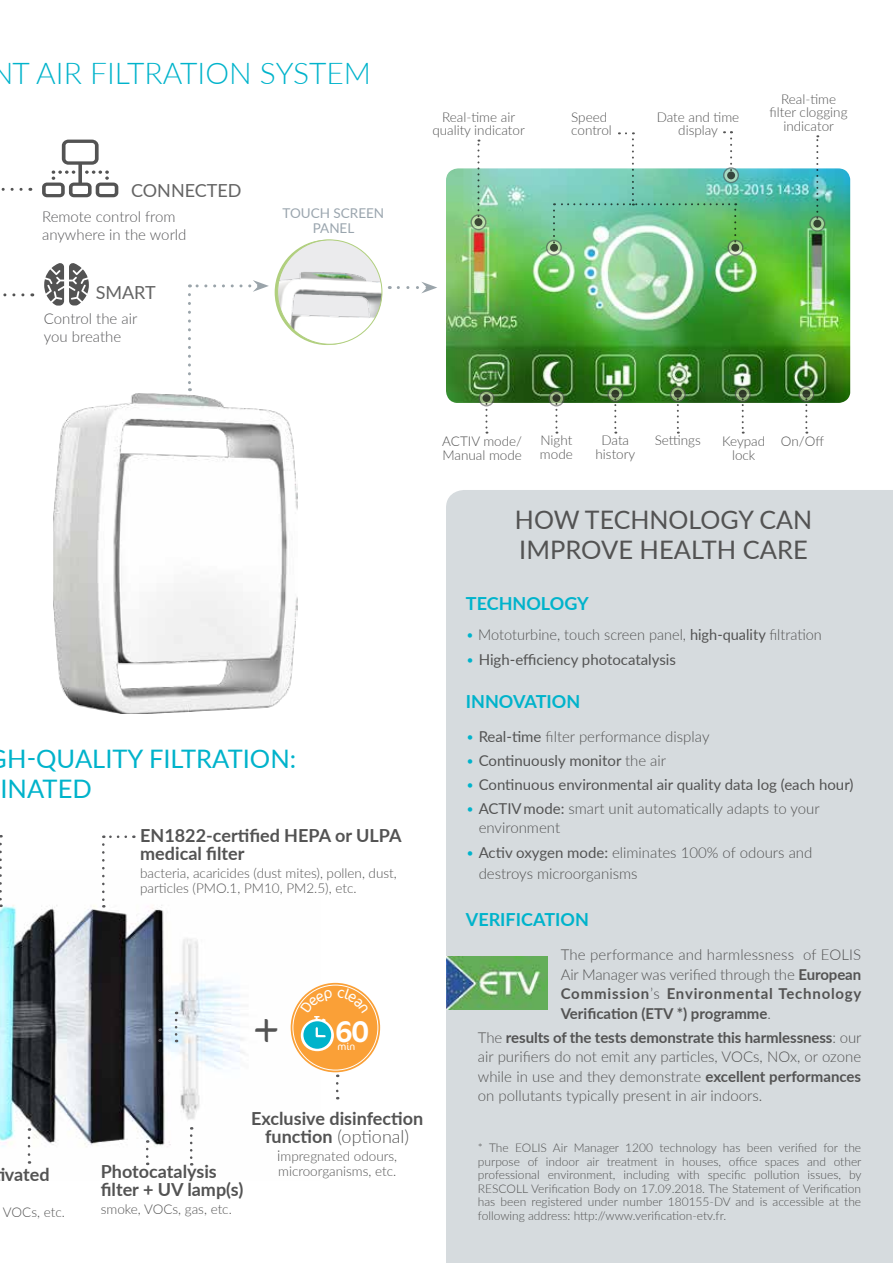
<style>
.page{position:relative;width:893px;height:1263px;background:#fff}
.page>*{position:absolute;margin:0;border:0;box-sizing:border-box;transform-origin:0 0}
.t1{font:300 45px "Cocon";color:#535353}
.t2{font:300 30px "Lato";color:#00b3cb}
.t3{font:30px "Cocon";color:#fff}
.t4{font:25.5px "Lato";color:#535353}
.t5{font:25.5px "Lato";color:#00b3cb}
.t6{font:700 18px/18px "Lato";color:#535353}
.t7{font:700 18px "Lato";color:#00b3cb}
.t8{font:18px "Lato";color:#646464}
.t9{font:300 15px/19.5px "Lato";color:#535353}
.t10{font:15px "Lato";color:#535353}
.t11{font:300 15px/18px "Lato";color:#58585a}
.t12{font:300 13.5px/13.6px "Lato";color:#535353}
.t13{font:13.5px "Lato";color:#9aa5ae}
.t14{font:300 12px/13.5px "Lato";color:#535353;text-align:justify}
.t15{font:300 10.05px "Cocon";color:#fff}
.s1{font-weight:300}
.s2{font-size:15px}
.s3{color:#00b3cb}
.s4{font-weight:400}
.s5{font-weight:300;color:#00b3cb}
.s6{font-weight:700}
</style>
<div class="page">
<img style="left:0;top:904px;width:320px;height:262px">
<img style="left:446px;top:168px;width:404px;height:235px">
<svg style="left:547px;top:240px;width:14px;height:15px"></svg>
<div style="left:546px;top:240px;width:16px;height:16px;border:1px solid #535353;border-radius:50%"></div>
<svg style="left:728px;top:240px;width:15px;height:15px"></svg>
<div style="left:727px;top:240px;width:16px;height:16px;border:1px solid #535353;border-radius:50%"></div>
<svg style="left:731px;top:244px;width:8px;height:8px"></svg>
<svg style="left:550px;top:244px;width:8px;height:8px"></svg>
<div style="left:723px;top:167px;width:16px;height:16px;border:1px solid #535353;border-radius:50%"></div>
<svg style="left:553px;top:131px;width:183px;height:118px"></svg>
<div style="left:727px;top:171px;width:8px;height:8px;background:#36463e;border-radius:50%"></div>
<svg style="left:810px;top:216px;width:15px;height:15px"></svg>
<div style="left:809px;top:216px;width:16px;height:16px;border:1px solid #535353;border-radius:50%"></div>
<svg style="left:816px;top:135px;width:2px;height:85px"></svg>
<svg style="left:813px;top:220px;width:8px;height:8px"></svg>
<svg style="left:670px;top:387px;width:15px;height:14px"></svg>
<div style="left:670px;top:386px;width:16px;height:16px;border:1px solid #535353;border-radius:50%"></div>
<svg style="left:677px;top:398px;width:2px;height:36px"></svg>
<div style="left:674px;top:390px;width:8px;height:8px;background:#323b2b;border-radius:50%"></div>
<svg style="left:608px;top:387px;width:15px;height:14px"></svg>
<div style="left:607px;top:386px;width:16px;height:16px;border:1px solid #535353;border-radius:50%"></div>
<svg style="left:614px;top:398px;width:2px;height:36px"></svg>
<div style="left:611px;top:390px;width:8px;height:8px;background:#333b2a;border-radius:50%"></div>
<svg style="left:188px;top:280px;width:81px;height:111px"></svg>
<svg style="left:103px;top:835px;width:23px;height:3px"></svg>
<svg style="left:102px;top:844px;width:3px;height:63px"></svg>
<svg style="left:28px;top:1138px;width:2px;height:26px"></svg>
<svg style="left:158px;top:1028px;width:3px;height:14px"></svg>
<svg style="left:175px;top:1020px;width:2px;height:22px"></svg>
<svg style="left:146px;top:1149px;width:2px;height:16px"></svg>
<svg style="left:190px;top:1127px;width:2px;height:38px"></svg>
<svg style="left:0;top:844px;width:2px;height:63px"></svg>
<div style="left:446px;top:490px;width:447px;height:773px;background:#d6dbde"></div>
<img style="left:446px;top:956px;width:102px;height:53px">
<svg style="left:291px;top:983px;width:89px;height:89px;background:#faa849"></svg>
<div style="left:301px;top:1019px;width:33px;height:32px;background:#fff;border-radius:50%"></div>
<div style="left:303px;top:1021px;width:28px;height:28px;background:#00b3cb;border-radius:50%"></div>
<svg style="left:336px;top:1083px;width:2px;height:16px"></svg>
<svg style="left:1px;top:188px;width:20px;height:3px"></svg>
<svg style="left:42px;top:140px;width:76px;height:57px"></svg>
<svg style="left:44px;top:263px;width:45px;height:43px"></svg>
<img style="left:53px;top:393px;width:245px;height:321px">
<svg style="left:3px;top:293px;width:20px;height:3px"></svg>
<svg style="left:549px;top:391px;width:15px;height:15px"></svg>
<div style="left:548px;top:390px;width:16px;height:16px;border:1px solid #535353;border-radius:50%"></div>
<svg style="left:555px;top:402px;width:2px;height:32px"></svg>
<div style="left:552px;top:394px;width:8px;height:8px;background:#2f3727;border-radius:50%"></div>
<svg style="left:479px;top:391px;width:15px;height:15px"></svg>
<div style="left:478px;top:390px;width:16px;height:16px;border:1px solid #535353;border-radius:50%"></div>
<svg style="left:485px;top:402px;width:2px;height:32px"></svg>
<div style="left:482px;top:394px;width:8px;height:8px;background:#313b29;border-radius:50%"></div>
<svg style="left:735px;top:387px;width:15px;height:14px"></svg>
<div style="left:735px;top:386px;width:16px;height:16px;border:1px solid #535353;border-radius:50%"></div>
<svg style="left:742px;top:398px;width:2px;height:36px"></svg>
<div style="left:739px;top:390px;width:8px;height:8px;background:#313a2a;border-radius:50%"></div>
<svg style="left:799px;top:387px;width:15px;height:14px"></svg>
<div style="left:798px;top:386px;width:16px;height:16px;border:1px solid #535353;border-radius:50%"></div>
<svg style="left:805px;top:398px;width:2px;height:36px"></svg>
<div style="left:802px;top:390px;width:8px;height:8px;background:#313a2a;border-radius:50%"></div>
<div style="left:278px;top:240px;width:104px;height:104px;background:#ebebed;border-radius:50%"></div>
<img style="left:278px;top:272px;width:104px;height:72px">
<svg style="left:471px;top:215px;width:15px;height:15px"></svg>
<div style="left:470px;top:214px;width:16px;height:16px;border:1px solid #535353;border-radius:50%"></div>
<svg style="left:477px;top:140px;width:2px;height:78px"></svg>
<div style="left:474px;top:218px;width:8px;height:8px;background:#3d4836;border-radius:50%"></div>
<svg style="left:389px;top:282px;width:48px;height:11px"></svg>
<svg style="left:300px;top:989px;width:69px;height:48px;background:#e2ab58"></svg>
<h2 class="t2" style="left:-27px;top:52px;width:19px">nt</h2>
<h2 class="t2" style="left:36px;top:52px;width:68px">ai r filt</h2>
<h2 class="t2" style="left:144px;top:52px;width:37px">ration</h2>
<h2 class="t2" style="left:260px;top:52px;width:53px">system</h2>
<p class="t8" style="left:131px;top:178px;width:25px">Connected</p>
<p class="t11" style="left:42px;top:207px;width:146px">Remote control from anywhere in the world</p>
<p class="t8" style="left:96px;top:280px;width:13px">smart</p>
<p class="t11" style="left:44px;top:309px;width:95px">Control the air you breathe</p>
<p class="t13" style="left:282px;top:203px;width:19px">Touch</p>
<p class="t13" style="left:334px;top:203px;width:10px">screen</p>
<p class="t13" style="left:313px;top:218px;width:10px">panel</p>
<p class="t12" style="left:432px;top:110px;width:94px;text-align:center">Real-time air quality indicator</p>
<p class="t12" style="left:657px;top:109px;width:84px;text-align:center">Date and time display</p>
<p class="t12" style="left:571px;top:109px;width:42px">Speed control</p>
<p class="t12" style="left:770px;top:92px;width:79px;text-align:center">Real-time filter clogging indicator</p>
<h3 class="t5" style="left:7px;top:741px;width:290px">h -quality filtration :</h3>
<h3 class="t5" style="left:-58px;top:771px;width:16px">inated</h3>
<p class="t6" style="left:140px;top:825px;width:263px">EN1822-certified HEPA or ULPA medical filter</p>
<p class="t12" style="left:140px;top:865px;width:258px;line-height:15px">bacteria, acaricides (dust mites), pollen, dust, particles (PMO.1, PM10, PM2.5), etc.</p>
<p class="t6" style="left:5px;top:1164px;width:46px">vated</p>
<p class="t12" style="left:3px;top:1204px;width:63px">VOCs, etc.</p>
<h1 class="t1" style="left:254px;top:1001px;width:27px">+</h1>
<h2 class="t3" style="left:335px;top:1013px;width:35px">60</h2>
<p class="t15" style="left:337px;top:1041px;width:19px">min</p>
<p class="t6" style="left:101px;top:1161px;width:144px">Photocatalysis filter + UV lamp(s)</p>
<p class="t12" style="left:101px;top:1201px;width:133px">smoke, VOCs, gas, etc.</p>
<p class="t6" style="left:251px;top:1108px;width:174px;text-align:center">Exclusive disinfection function <span class="s1">(optional)</span></p>
<p class="t12" style="left:277px;top:1148px;width:121px;line-height:15px"><span class="s2">i</span>mpregnated odours, microorganisms, etc.</p>
<p class="t12" style="left:442px;top:434px;width:81px">ACTIV mode/<br>Manual mode</p>
<p class="t12" style="left:540px;top:433px;width:34px">Night mode</p>
<p class="t12" style="left:601px;top:433px;width:29px">Data</p>
<p class="t12" style="left:655px;top:433px;width:48px">Settings</p>
<p class="t12" style="left:596px;top:447px;width:41px">history</p>
<p class="t12" style="left:732px;top:433px;width:93px;text-indent:-10px">Keypad On/Off lock</p>
<h3 class="t4" style="left:515px;top:501px;width:135px">How techno</h3>
<h3 class="t4" style="left:689px;top:501px;width:106px">lo gy can</h3>
<h3 class="t4" style="left:519px;top:531px;width:17px">improve</h3>
<h3 class="t4" style="left:640px;top:531px;width:17px">health</h3>
<h3 class="t4" style="left:743px;top:531px;width:17px">care</h3>
<p class="t7" style="left:466px;top:590px;width:124px">Techn ology</p>
<p class="t9" style="left:466px;top:624px;width:358px"><span class="s3">•</span> Mototurbine, touch screen panel, <span class="s4">high-quality</span> filtration</p>
<p class="t10" style="left:466px;top:649px;width:212px"><span class="s5">•</span> High-efficiency photocatalysis</p>
<p class="t7" style="left:466px;top:688px;width:58px">Innovati</p>
<p class="t7" style="left:552px;top:688px;width:26px">on</p>
<p class="t9" style="left:466px;top:727px;width:245px"><span class="s3">•</span> <span class="s4">Real-time</span> filter performance display</p>
<p class="t10" style="left:466px;top:750px;width:202px"><span class="s5">•</span> Continuously monitor <span class="s1">the air</span></p>
<p class="t10" style="left:466px;top:774px;width:389px"><span class="s5">•</span> Continuous environmental air quality data log (each hour)</p>
<p class="t9" style="left:479px;top:798px;width:343px;text-indent:-13px"><span class="s3">•</span> <span class="s4">ACTIV mode:</span> smart unit automatically adapts to your environment</p>
<p class="t9" style="left:479px;top:842px;width:335px;line-height:21px;text-indent:-13px"><span class="s3">•</span> <span class="s4">Activ oxygen mode:</span> eliminates 100% of odours and destroys microorganisms</p>
<p class="t7" style="left:466px;top:906px;width:124px">Verification</p>
<p class="t9" style="left:561px;top:945px;width:302px;text-align:justify">The performance and harmlessness of EOLIS Air Manager was verified through the <span class="s6">European Commission</span>’s <span class="s6">Environmental Technology Verification (ETV *) programme</span>.</p>
<p class="t9" style="left:478px;top:1027px;width:385px;text-align:justify">The <span class="s6">results of the tests demonstrate this harmlessness</span>: our air purifiers do not emit any particles, VOCs, NOx, or ozone while in use and they demonstrate <span class="s6">excellent performances </span>on pollutants typically present in air indoors.</p>
<p class="t14" style="left:478px;top:1140px;width:385px">* The EOLIS Air Manager 1200 technology has been verified for the purpose of indoor air treatment in houses, office spaces and other professional environment, including with specific pollution issues, by RESCOLL Verification Body on 17.09.2018. The Statement of Verification has been registered under number 180155-DV and is accessible at the following address: http://www.verification-etv.fr.</p>
</div>
